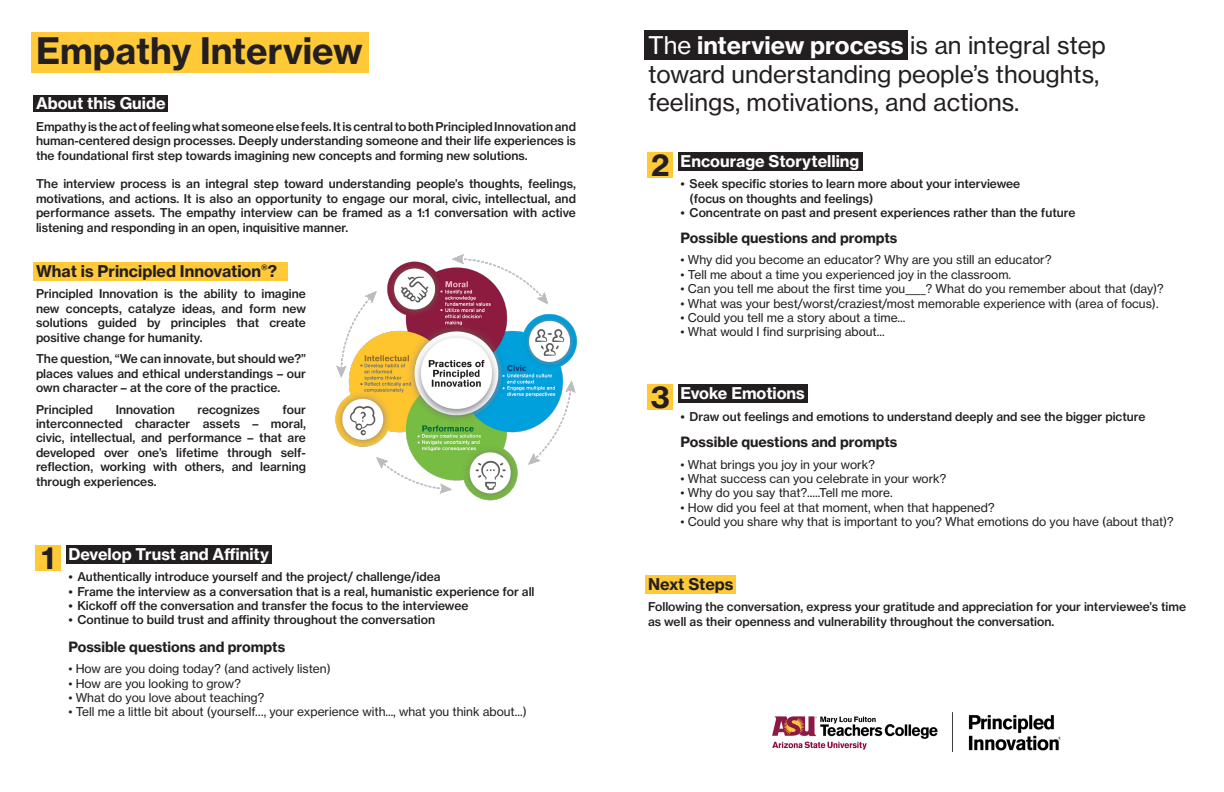
<style>
.page{position:relative;width:1224px;height:792px;background:#fff}
.page>*{position:absolute;margin:0;border:0;box-sizing:border-box;transform-origin:0 0}
.t1{font:36px "N Haas Grotesk TX Pro 75 Bd";color:#231f20}
.t2{font:30px "N Haas Grotesk TX Pro 75 Bd";color:#231f20}
.t3{font:24px/28.8px "N Haas Grotesk TX Pro 55 Rg";color:#231f20}
.t4{font:16px "N Haas Grotesk TX Pro 75 Bd";color:#fff}
.t5{font:16px "N Haas Grotesk TX Pro 75 Bd";color:#231f20}
.t6{font:14px "N Haas Grotesk TX Pro 75 Bd";color:#231f20}
.t7{font:12px/14.4px "N Haas Grotesk TX Pro 65 Md";color:#231f20;text-align:justify}
.t8{font:12px "N Haas Grotesk TX Pro 55 Rg";color:#231f20}
.s1{color:#fff}
.s2{font-family:"N Haas Grotesk TX Pro 75 Bd";color:#fff}
</style>
<div class="page">
<div style="left:646px;top:575px;width:90px;height:18px;background:#ffc938"></div>
<img style="left:773px;top:713px;width:288px;height:38px">
<div style="left:678px;top:153px;width:185px;height:18px;background:#231f20"></div>
<div style="left:678px;top:385px;width:130px;height:18px;background:#231f20"></div>
<div style="left:648px;top:153px;width:25px;height:25px;background:#ffc938"></div>
<div style="left:648px;top:385px;width:25px;height:25px;background:#ffc938"></div>
<div style="left:644px;top:31px;width:264px;height:29px;background:#231f20"></div>
<div style="left:33px;top:262px;width:254px;height:18px;background:#ffc938"></div>
<div style="left:66px;top:545px;width:206px;height:19px;background:#231f20"></div>
<div style="left:36px;top:545px;width:25px;height:26px;background:#ffc938"></div>
<img style="left:335px;top:254px;width:242px;height:247px">
<div style="left:32px;top:32px;width:337px;height:40px;background:#ffc938"></div>
<div style="left:33px;top:95px;width:135px;height:17px;background:#231f20"></div>
<p class="t1" style="left:36px;top:28px;width:328px">Empathy Interview</p>
<p class="t4" style="left:36px;top:93px;width:131px">About this Guide</p>
<p class="t7" style="left:36px;top:119px;width:542px">Empathy is the act of feeling what someone else feels. It is central to both Principled Innovation and human-centered design processes. Deeply understanding someone and their life experiences is the foundational first step towards imagining new concepts and forming new solutions.</p>
<p class="t7" style="left:36px;top:177px;width:542px">The interview process is an integral step toward understanding people’s thoughts, feelings, motivations, and actions. It is also an opportunity to engage our moral, civic, intellectual, and performance assets. The empathy interview can be framed as a 1:1 conversation with active listening and responding in an open, inquisitive manner.</p>
<p class="t5" style="left:36px;top:261px;width:243px">What is Principled Innovation<sup>®</sup>?</p>
<p class="t7" style="left:36px;top:287px;width:272px">Principled Innovation is the ability to imagine new concepts, catalyze ideas, and form new solutions guided by principles that create positive change for humanity.</p>
<p class="t7" style="left:36px;top:352px;width:272px">The question, “We can innovate, but should we?” places values and ethical understandings – our own character – at the core of the practice.</p>
<p class="t7" style="left:36px;top:402px;width:59px">Principled</p>
<p class="t7" style="left:116px;top:402px;width:60px">Innovation</p>
<p class="t7" style="left:197px;top:402px;width:64px">recognizes</p>
<p class="t7" style="left:36px;top:402px;width:272px;text-indent:247px">four interconnected character assets – moral, civic, intellectual, and performance – that are developed over one’s lifetime through self&shy;reflection, working with others, and learning through experiences.</p>
<p class="t2" style="left:42px;top:539px;width:15px">1</p>
<p class="t4" style="left:68px;top:544px;width:202px">Develop Trust and Affinity</p>
<p class="t7" style="left:68px;top:570px;width:374px">• Authentically introduce yourself and the project/ challenge/idea</p>
<p class="t7" style="left:68px;top:584px;width:468px">• Frame the interview as a conversation that is a real, humanistic experience for all</p>
<p class="t7" style="left:68px;top:598px;width:402px">• Kickoff off the conversation and transfer the focus to the interviewee</p>
<p class="t7" style="left:68px;top:613px;width:368px">• Continue to build trust and affinity throughout the conversation</p>
<p class="t6" style="left:68px;top:638px;width:218px">Possible questions and prompts</p>
<p class="t8" style="left:68px;top:662px;width:264px">• How are you doing today? (and actively listen)</p>
<p class="t8" style="left:68px;top:676px;width:174px">• How are you looking to grow?</p>
<p class="t8" style="left:68px;top:690px;width:197px">• What do you love about teaching?</p>
<p class="t8" style="left:68px;top:705px;width:460px">• Tell me a little bit about (yourself…, your experience with..., what you think about...)</p>
<p class="t3" style="left:648px;top:31px;width:459px"><span class="s1">The</span> <span class="s2">interview process</span> is an integral step toward understanding people’s thoughts, feelings, motivations, and actions.</p>
<p class="t2" style="left:651px;top:146px;width:20px">2</p>
<p class="t4" style="left:681px;top:151px;width:180px">Encourage Storytelling</p>
<p class="t7" style="left:690px;top:177px;width:332px;text-indent:-9px">• Seek specific stories to learn more about your interviewee (focus on thoughts and feelings)</p>
<p class="t7" style="left:681px;top:206px;width:396px">• Concentrate on past and present experiences rather than the future</p>
<p class="t6" style="left:681px;top:229px;width:218px">Possible questions and prompts</p>
<p class="t8" style="left:681px;top:253px;width:373px">• Why did you become an educator? Why are you still an educator?</p>
<p class="t8" style="left:681px;top:267px;width:332px">• Tell me about a time you experienced joy in the classroom.</p>
<p class="t8" style="left:681px;top:281px;width:485px">• Can you tell me about the first time you____? What do you remember about that (day)?</p>
<p class="t8" style="left:681px;top:296px;width:480px">• What was your best/worst/craziest/most memorable experience with (area of focus).</p>
<p class="t8" style="left:681px;top:310px;width:226px">• Could you tell me a story about a time...</p>
<p class="t8" style="left:681px;top:325px;width:206px">• What would I find surprising about...</p>
<p class="t2" style="left:651px;top:378px;width:21px">3</p>
<p class="t4" style="left:681px;top:383px;width:126px">Evoke Emotions</p>
<p class="t7" style="left:681px;top:409px;width:466px">• Draw out feelings and emotions to understand deeply and see the bigger picture</p>
<p class="t6" style="left:681px;top:433px;width:218px">Possible questions and prompts</p>
<p class="t8" style="left:681px;top:457px;width:196px">• What brings you joy in your work?</p>
<p class="t8" style="left:681px;top:471px;width:267px">• What success can you celebrate in your work?</p>
<p class="t8" style="left:681px;top:486px;width:214px">• Why do you say that?.....Tell me more.</p>
<p class="t8" style="left:681px;top:500px;width:316px">• How did you feel at that moment, when that happened?</p>
<p class="t8" style="left:681px;top:514px;width:495px">• Could you share why that is important to you? What emotions do you have (about that)?</p>
<p class="t5" style="left:648px;top:574px;width:87px">Next Steps</p>
<p class="t7" style="left:648px;top:600px;width:540px">Following the conversation, express your gratitude and appreciation for your interviewee’s time as well as their openness and vulnerability throughout the conversation.</p>
</div>
